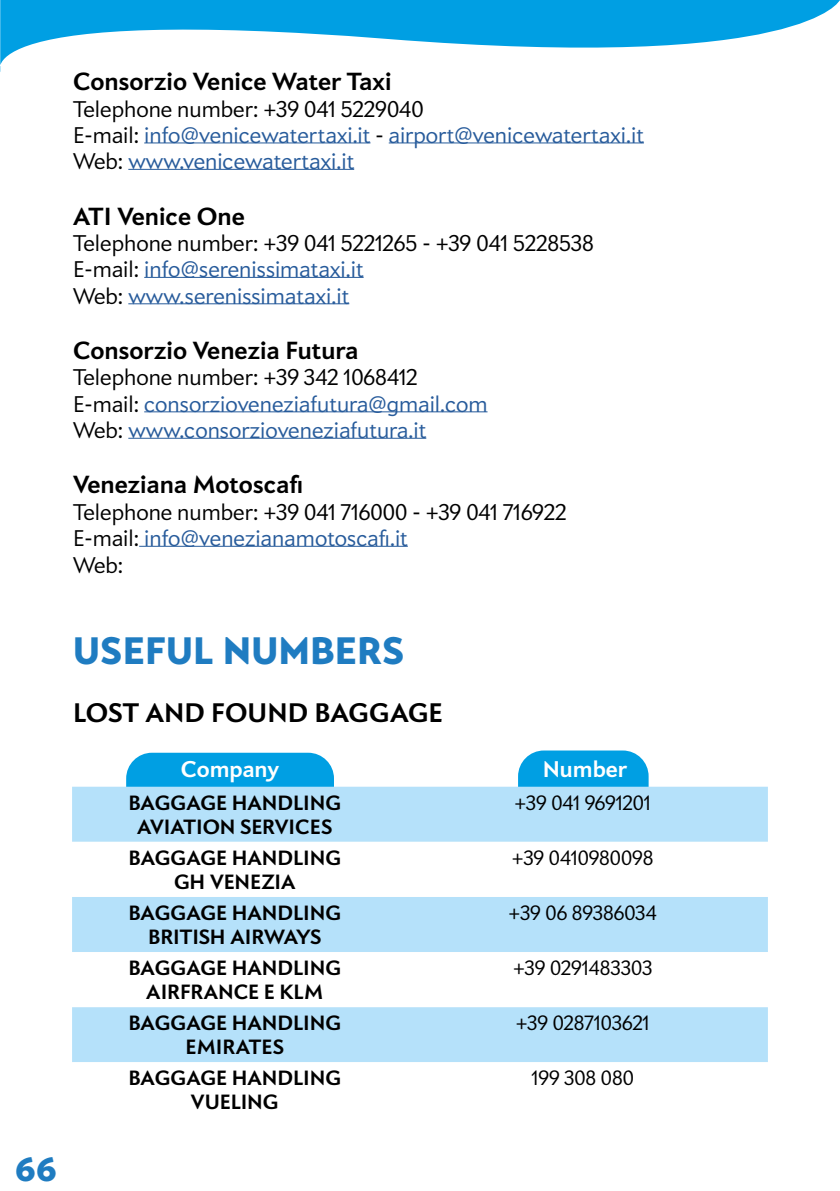
<style>
.page{position:relative;width:840px;height:1191px;background:#fff}
.page>*{position:absolute;margin:0;border:0;box-sizing:border-box;transform-origin:0 0}
.t1{font:900 38px "Transat Text";color:#1f7cc1}
.t2{font:900 36px "Transat Text";color:#1f7cc1}
.t3{font:700 26px "Apres";color:#000}
.t4{font:700 24px "Apres";color:#000}
.t5{font:300 22px/26.4px "Apres";color:#275b9b}
.t6{font:300 22px/26.4px "Apres";color:#000}
.t7{font:700 22px "Apres";color:#fff}
.t8{font:700 20px/24px "Apres";color:#000;text-align:center}
.t9{font:300 20px "Apres";color:#000}
.s1{color:#000}
.s2{color:#275b9b}
</style>
<div class="page">
<svg style="left:0;top:0;width:839px;height:72px;fill:#009fe3"></svg>
<hr style="left:144px;top:143px;width:226px;height:1px;background:#275b9b">
<hr style="left:388px;top:143px;width:255px;height:1px;background:#275b9b">
<hr style="left:128px;top:169px;width:226px;height:1px;background:#275b9b">
<hr style="left:144px;top:277px;width:219px;height:1px;background:#275b9b">
<hr style="left:128px;top:303px;width:221px;height:1px;background:#275b9b">
<hr style="left:144px;top:411px;width:343px;height:1px;background:#275b9b">
<hr style="left:128px;top:438px;width:298px;height:1px;background:#275b9b">
<hr style="left:139px;top:546px;width:268px;height:1px;background:#275b9b">
<div style="left:126px;top:752px;width:208px;height:68px;background:#009fe3;border-radius:26px"></div>
<div style="left:517px;top:750px;width:131px;height:68px;background:#009fe3;border-radius:26px"></div>
<div style="left:72px;top:786px;width:695px;height:56px;background:#b5e1fa"></div>
<svg style="left:72px;top:897px;width:695px;height:165px;fill:#b5e1fa"></svg>
<p class="t4" style="left:73px;top:67px;width:320px">Consorzio Venice Water Taxi</p>
<p class="t5" style="left:73px;top:95px;width:572px"><span class="s1">Telephone number: +39 041 5229040<br>E-mail:</span> info@venicewatertaxi.it <span class="s1">-</span> airport@venicewatertaxi.it<br><span class="s1">Web:</span> www.venicewatertaxi.it</p>
<p class="t4" style="left:73px;top:201px;width:173px">ATI Venice One</p>
<p class="t6" style="left:73px;top:230px;width:522px">Telephone number: +39 041 5221265 - +39 041 5228538<br>E-mail: <span class="s2">info@serenissimataxi.it<br></span>Web: <span class="s2">www.serenissimataxi.it</span></p>
<p class="t4" style="left:73px;top:335px;width:287px">Consorzio Venezia Futura</p>
<p class="t5" style="left:73px;top:364px;width:416px"><span class="s1">Telephone number: +39 342 1068412<br>E-mail:</span> consorzioveneziafutura@gmail.com<br><span class="s1">Web:</span> www.consorzioveneziafutura.it</p>
<p class="t4" style="left:73px;top:470px;width:232px">Veneziana Motoscafi</p>
<p class="t6" style="left:73px;top:498px;width:495px">Telephone number: +39 041 716000 - +39 041 716922<br>E-mail: <span class="s2">info@venezianamotoscafi.it<br></span>Web:</p>
<h2 class="t2" style="left:15px;top:1146px;width:43px">66</h2>
<h1 class="t1" style="left:73px;top:627px;width:333px">USEFUL NUMBERS</h1>
<p class="t3" style="left:73px;top:696px;width:371px">LOST AND FOUND BAGGAGE</p>
<p class="t7" style="left:181px;top:755px;width:100px">Company</p>
<p class="t7" style="left:542px;top:755px;width:86px">Number</p>
<p class="t8" style="left:128px;top:790px;width:214px">BAGGAGE HANDLING<br>AVIATION SERVICES</p>
<p class="t9" style="left:514px;top:790px;width:138px">+39 041 9691201</p>
<p class="t8" style="left:128px;top:845px;width:214px">BAGGAGE HANDLING<br>GH VENEZIA</p>
<p class="t9" style="left:511px;top:845px;width:143px">+39 0410980098</p>
<p class="t8" style="left:128px;top:900px;width:214px">BAGGAGE HANDLING<br>BRITISH AIRWAYS</p>
<p class="t9" style="left:508px;top:900px;width:149px">+39 06 89386034</p>
<p class="t8" style="left:128px;top:955px;width:214px">BAGGAGE HANDLING<br>AIRFRANCE E KLM</p>
<p class="t9" style="left:512px;top:955px;width:141px">+39 0291483303</p>
<p class="t8" style="left:128px;top:1011px;width:214px">BAGGAGE HANDLING<br>EMIRATES</p>
<p class="t9" style="left:515px;top:1010px;width:135px">+39 0287103621</p>
<p class="t8" style="left:128px;top:1066px;width:214px">BAGGAGE HANDLING<br>VUELING</p>
<p class="t9" style="left:531px;top:1065px;width:104px">199 308 080</p>
</div>
